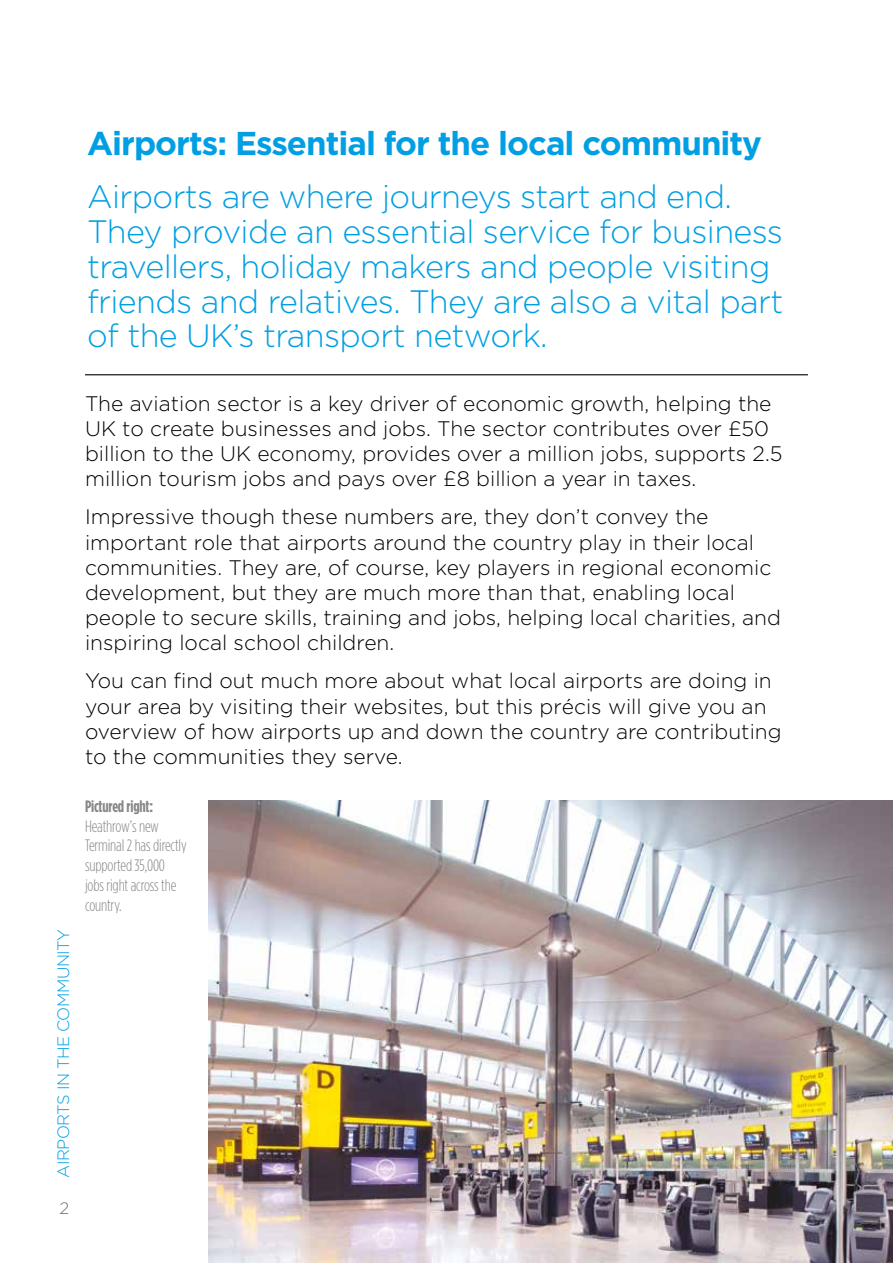
<style>
.page{position:relative;width:893px;height:1263px;background:#fff}
.page>*{position:absolute;margin:0;border:0;box-sizing:border-box;transform-origin:0 0}
.t1{font:700 33px "Gotham";letter-spacing:-.03em;color:#009fe3}
.t2{font:300 32.4px/34.8px "Gotham";letter-spacing:-.02em;color:#009fe3}
.t3{font:300 21px/25.2px "Gotham";color:#000}
.t4{font:300 16.5px/19.8px "Gotham Condensed";letter-spacing:-.01em;color:#878787}
.t5{font:300 16.5px "Gotham";letter-spacing:-.03em;color:#009fe3}
.t6{font:700 16.5px "Gotham Condensed";letter-spacing:-.01em;color:#878787}
.t7{font:300 16.5px "Gotham";color:#706f6f}
</style>
<div class="page">
<hr style="left:85px;top:374px;width:723px;height:1px;background:#000">
<img style="left:209px;top:800px;width:684px;height:463px">
<h1 class="t1" style="left:87px;top:124px;width:676px">Airports: Essential for the local community</h1>
<h2 class="t2" style="left:87px;top:179px;width:698px">Airports are where journeys start and end.<br>They provide an essential service for business travellers, holiday makers and people visiting friends and relatives. They are also a vital part of the UK’s transport network.</h2>
<p class="t5" style="left:54px;top:1178px;width:251px;rotate:-90deg">AIRPORTS IN THE COMMUNITY</p>
<p class="t7" style="left:59px;top:1199px;width:11px">2</p>
<p class="t3" style="left:85px;top:390px;width:699px">The aviation sector is a key driver of economic growth, helping the UK to create businesses and jobs. The sector contributes over £50 billion to the UK economy, provides over a million jobs, supports 2.5 million tourism jobs and pays over £8 billion a year in taxes.</p>
<p class="t3" style="left:85px;top:504px;width:697px">Impressive though these numbers are, they don’t convey the important role that airports around the country play in their local communities. They are, of course, key players in regional economic development, but they are much more than that, enabling local people to secure skills, training and jobs, helping local charities, and inspiring local school children.</p>
<p class="t3" style="left:85px;top:668px;width:698px">You can find out much more about what local airports are doing in your area by visiting their websites, but this précis will give you an overview of how airports up and down the country are contributing to the communities they serve.</p>
<p class="t6" style="left:85px;top:797px;width:70px">Pictured right:</p>
<p class="t4" style="left:85px;top:816px;width:103px">Heathrow’s new<br>Terminal 2 has directly supported 35,000 jobs right across the country.</p>
</div>
